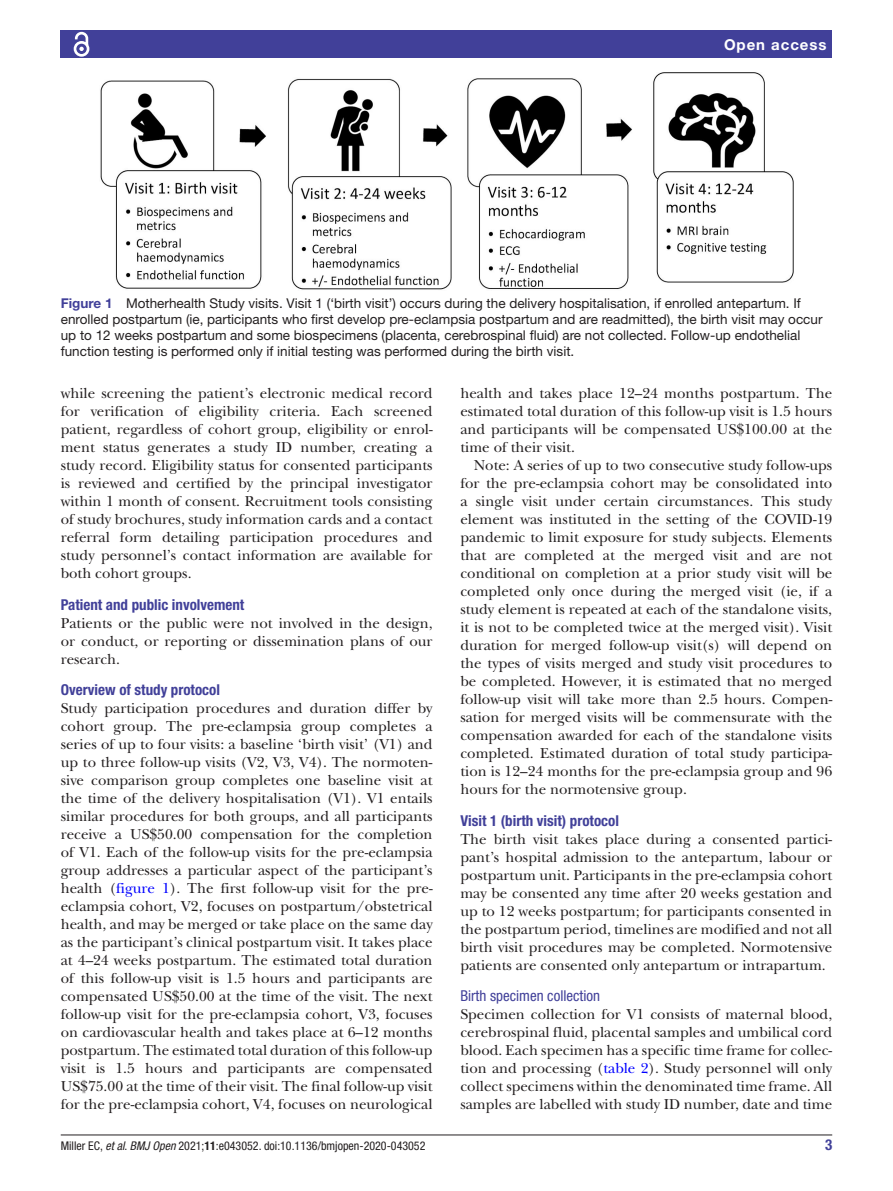
<style>
.page{position:relative;width:893px;height:1191px;background:#fff}
.page>*{position:absolute;margin:0;border:0;box-sizing:border-box;transform-origin:0 0}
.t1{font:15px/18px "New Baskerville";color:#231f20;text-align:justify}
.t2{font:700 condensed 15px "Helvetica Neue LT Std";color:#414099}
.t3{font:condensed 15px "Helvetica Neue LT Std";color:#414099}
.t4{font:700 15px "Helvetica Neue LT Std";letter-spacing:.065em;color:#fff}
.t5{font:13.5px/16.2px "Helvetica Neue LT Std";color:#231f20}
.t6{font:condensed 12px "Helvetica Neue LT Std";color:#231f20}
.s1{font-weight:700;color:#414099}
.s2{color:#00f}
.s3{font-style:italic}
.s4{font-weight:700}
</style>
<div class="page">
<hr style="left:61px;top:1134px;width:771px;height:1px;background:#231f20">
<div style="left:61px;top:31px;width:771px;height:27px;background:#414099"></div>
<svg style="left:73px;top:31px;width:17px;height:26px"></svg>
<img style="left:100px;top:73px;width:694px;height:217px">
<p class="t4" style="left:724px;top:35px;width:104px">Open access</p>
<p class="t5" style="left:61px;top:295px;width:763px"><span class="s1">Figure 1</span> Motherhealth Study visits. Visit 1 (‘birth visit’) occurs during the delivery hospitalisation, if enrolled antepartum. If enrolled postpartum (ie, participants who first develop pre-eclampsia postpartum and are readmitted), the birth visit may occur up to 12 weeks postpartum and some biospecimens (placenta, cerebrospinal fluid) are not collected. Follow-up endothelial function testing is performed only if initial testing was performed during the birth visit.</p>
<p class="t1" style="left:61px;top:384px;width:373px">while screening the patient’s electronic medical record for verification of eligibility criteria. Each screened patient, regardless of cohort group, eligibility or enrol&shy;ment status generates a study ID number, creating a study record. Eligibility status for consented participants is reviewed and certified by the principal investigator within 1 month of consent. Recruitment tools consisting of study brochures, study information cards and a contact referral form detailing participation procedures and study personnel’s contact information are available for both cohort groups.</p>
<p class="t2" style="left:61px;top:595px;width:185px">Patient and public involvement</p>
<p class="t1" style="left:61px;top:614px;width:373px">Patients or the public were not involved in the design, or conduct, or reporting or dissemination plans of our research.</p>
<p class="t2" style="left:61px;top:681px;width:161px">Overview of study protocol</p>
<p class="t1" style="left:61px;top:699px;width:373px">Study participation procedures and duration differ by cohort group. The pre-eclampsia group completes a series of up to four visits: a baseline ‘birth visit’ (V1) and up to three follow-up visits (V2, V3, V4). The normoten&shy;sive comparison group completes one baseline visit at the time of the delivery hospitalisation (V1). V1 entails similar procedures for both groups, and all participants receive a US$50.00 compensation for the completion of V1. Each of the follow-up visits for the pre-eclampsia group addresses a particular aspect of the participant’s health (<span class="s2">figure 1</span>). The first follow-up visit for the pre&shy;eclampsia cohort, V2, focuses on postpartum/obstetrical health, and may be merged or take place on the same day as the participant’s clinical postpartum visit. It takes place at 4–24 weeks postpartum. The estimated total duration of this follow-up visit is 1.5 hours and participants are compensated US$50.00 at the time of the visit. The next follow-up visit for the pre-eclampsia cohort, V3, focuses on cardiovascular health and takes place at 6–12 months postpartum. The estimated total duration of this follow-up visit is 1.5 hours and participants are compensated US$75.00 at the time of their visit. The final follow-up visit for the pre-eclampsia cohort, V4, focuses on neurological</p>
<p class="t1" style="left:460px;top:384px;width:373px">health and takes place 12–24 months postpartum. The estimated total duration of this follow-up visit is 1.5 hours and participants will be compensated US$100.00 at the time of their visit.</p>
<p class="t1" style="left:460px;top:456px;width:373px;text-indent:14px">Note: A series of up to two consecutive study follow-ups for the pre-eclampsia cohort may be consolidated into a single visit under certain circumstances. This study element was instituted in the setting of the COVID-19 pandemic to limit exposure for study subjects. Elements that are completed at the merged visit and are not conditional on completion at a prior study visit will be completed only once during the merged visit (ie, if a study element is repeated at each of the standalone visits, it is not to be completed twice at the merged visit). Visit duration for merged follow-up visit(s) will depend on the types of visits merged and study visit procedures to be completed. However, it is estimated that no merged follow-up visit will take more than 2.5 hours. Compen&shy;sation for merged visits will be commensurate with the compensation awarded for each of the standalone visits completed. Estimated duration of total study participa&shy;tion is 12–24 months for the pre-eclampsia group and 96 hours for the normotensive group.</p>
<p class="t2" style="left:460px;top:811px;width:160px">Visit 1 (birth visit) protocol</p>
<p class="t1" style="left:460px;top:830px;width:373px">The birth visit takes place during a consented partici&shy;pant’s hospital admission to the antepartum, labour or postpartum unit. Participants in the pre-eclampsia cohort may be consented any time after 20 weeks gestation and up to 12 weeks postpartum; for participants consented in the postpartum period, timelines are modified and not all birth visit procedures may be completed. Normotensive patients are consented only antepartum or intrapartum.</p>
<p class="t3" style="left:460px;top:987px;width:141px">Birth specimen collection</p>
<p class="t1" style="left:460px;top:1005px;width:373px">Specimen collection for V1 consists of maternal blood, cerebrospinal fluid, placental samples and umbilical cord blood. Each specimen has a specific time frame for collec&shy;tion and processing (<span class="s2">table 2</span>). Study personnel will only collect specimens within the denominated time frame. All samples are labelled with study ID number, date and time</p>
<p class="t6" style="left:61px;top:1138px;width:366px">Miller EC, <span class="s3">et al</span>. <span class="s3">BMJ Open</span> 2021;<span class="s4">11</span>:e043052. doi:10.1136/bmjopen-2020-043052</p>
<p class="t2" style="left:825px;top:1135px;width:9px">3</p>
</div>
